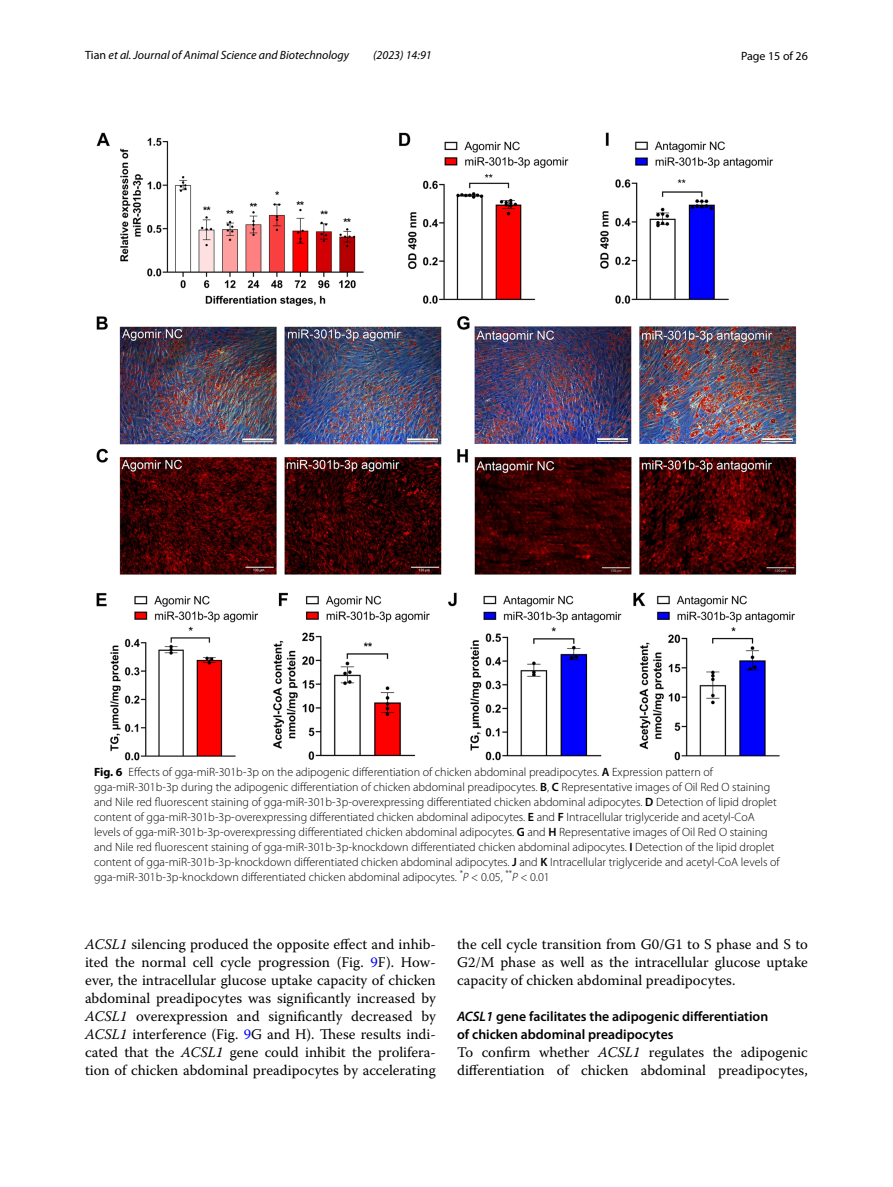
<style>
.page{position:relative;width:893px;height:1187px;background:#fff}
.page>*{position:absolute;margin:0;border:0;box-sizing:border-box;transform-origin:0 0}
.t1{font:14.7px/18px "Warnock Pro";color:#000;text-align:justify}
.t2{font:600 13.8px/18px "Myriad Pro";color:#000}
.t3{font:300 12px/15px "Myriad Pro";color:#000}
.t4{font:italic 12px "Myriad Pro";color:#000}
.t5{font:12px "Myriad Pro";color:#000}
.s1{font-style:normal}
.s2{font-weight:700}
.s3{font-weight:600}
.s4{font-style:italic}
.s5{color:#00f}
</style>
<div class="page">
<img style="left:96px;top:133px;width:701px;height:628px">
<p class="t4" style="left:85px;top:48px;width:266px"><span class="s1">Tian</span> et al. Journal of Animal Science and Biotechnology</p>
<p class="t4" style="left:373px;top:48px;width:60px">(2023) 14:91</p>
<p class="t5" style="left:741px;top:48px;width:68px">Page 15 of 26</p>
<p class="t3" style="left:94px;top:764px;width:687px"><span class="s2">Fig. 6</span> Effects of gga-miR-301b-3p on the adipogenic differentiation of chicken abdominal preadipocytes. <span class="s3">A</span> Expression pattern of gga-miR-301b-3p during the adipogenic differentiation of chicken abdominal preadipocytes. <span class="s3">B</span>, <span class="s3">C</span> Representative images of Oil Red O staining and Nile red fluorescent staining of gga-miR-301b-3p-overexpressing differentiated chicken abdominal adipocytes. <span class="s3">D</span> Detection of lipid droplet content of gga-miR-301b-3p-overexpressing differentiated chicken abdominal adipocytes. <span class="s3">E</span> and <span class="s3">F</span> Intracellular triglyceride and acetyl-CoA levels of gga-miR-301b-3p-overexpressing differentiated chicken abdominal adipocytes. <span class="s3">G</span> and <span class="s3">H</span> Representative images of Oil Red O staining and Nile red fluorescent staining of gga-miR-301b-3p-knockdown differentiated chicken abdominal adipocytes. <span class="s3">I</span> Detection of the lipid droplet content of gga-miR-301b-3p-knockdown differentiated chicken abdominal adipocytes. <span class="s3">J</span> and <span class="s3">K</span> Intracellular triglyceride and acetyl-CoA levels of gga-miR-301b-3p-knockdown differentiated chicken abdominal adipocytes. <sup>*</sup><span class="s4">P</span> &lt; 0.05, <sup>**</sup><span class="s4">P</span> &lt; 0.01</p>
<p class="t1" style="left:85px;top:935px;width:352px"><span class="s4">ACSL1</span> silencing produced the opposite effect and inhib&shy;ited the normal cell cycle progression (Fig. <span class="s5">9</span>F). How&shy;ever, the intracellular glucose uptake capacity of chicken abdominal preadipocytes was significantly increased by <span class="s4">ACSL1</span> overexpression and significantly decreased by <span class="s4">ACSL1</span> interference (Fig. <span class="s5">9</span>G and H). These results indi&shy;cated that the <span class="s4">ACSL1</span> gene could inhibit the prolifera&shy;tion of chicken abdominal preadipocytes by accelerating</p>
<p class="t1" style="left:457px;top:935px;width:352px">the cell cycle transition from G0/G1 to S phase and S to G2/M phase as well as the intracellular glucose uptake capacity of chicken abdominal preadipocytes.</p>
<p class="t2" style="left:457px;top:1007px;width:313px"><span class="s4">ACSL1</span> gene facilitates the adipogenic differentiation of chicken abdominal preadipocytes</p>
<p class="t1" style="left:457px;top:1043px;width:352px">To confirm whether <span class="s4">ACSL1</span> regulates the adipogenic differentiation of chicken abdominal preadipocytes,</p>
</div>
